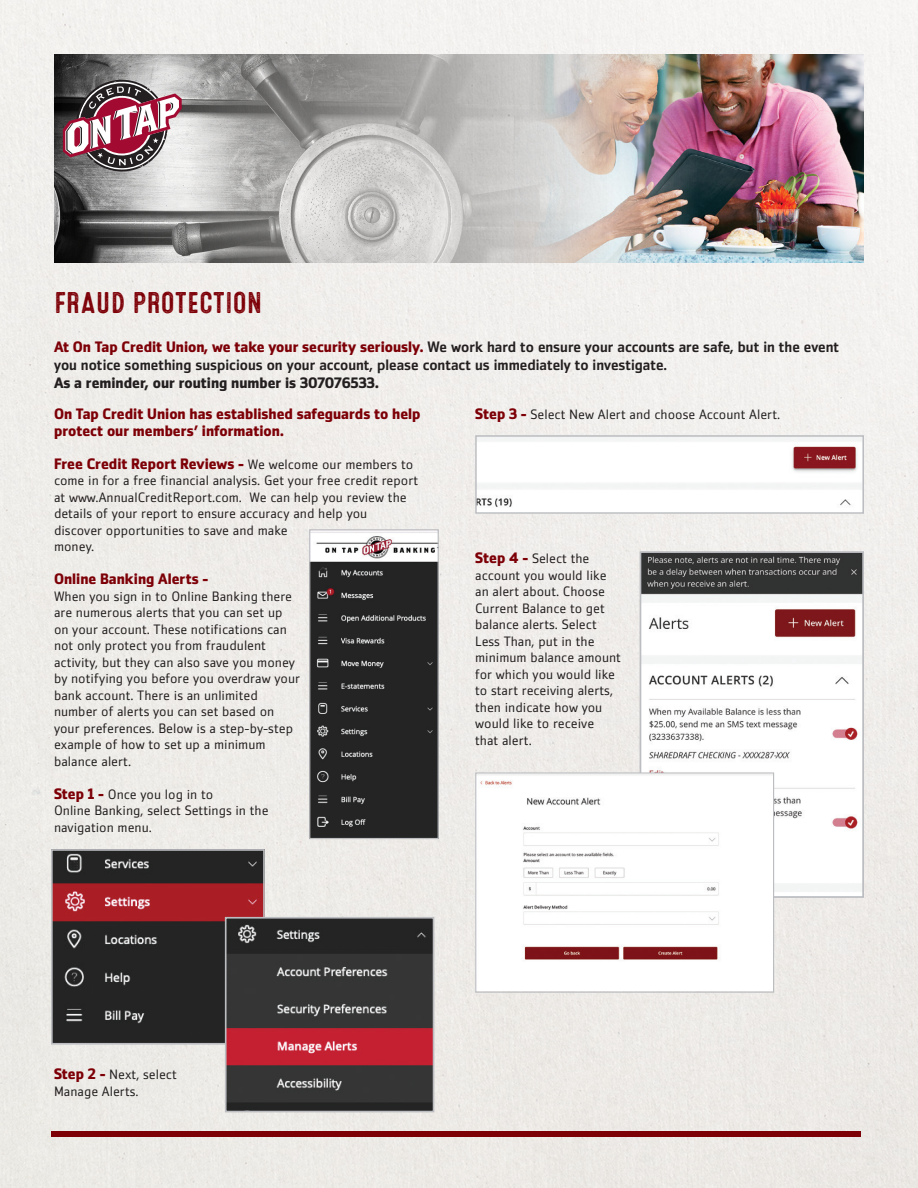
<style>
.page{position:relative;width:918px;height:1188px;background:#efedea}
.page>*{position:absolute;margin:0;border:0;box-sizing:border-box;transform-origin:0 0}
.t1{font:30px "Microbrew Three";color:#7d0007}
.t2{font:500 15px/18px "Zemestro Std";color:#231f20}
.t3{font:700 15px/16.5px "Zemestro Std";color:#7d0007}
.t4{font:700 15px "Zemestro Std";color:#231f20}
.t5{font:13.5px/16.5px "Zemestro Std";color:#231f20}
.s1{font-weight:700;color:#7d0007}
.s2{font-weight:400;font-size:13.5px;color:#231f20}
.s3{font-weight:700;font-size:15px;color:#7d0007}
</style>
<div class="page">
<img style="left:514px;top:54px;width:350px;height:209px">
<img style="left:54px;top:54px;width:569px;height:208px">
<svg style="left:63px;top:80px;width:119px;height:92px"></svg>
<div style="left:51px;top:1131px;width:810px;height:6px;background:#7d0007"></div>
<img style="left:54px;top:852px;width:208px;height:190px">
<div style="left:51px;top:849px;width:214px;height:196px;border:2px solid #bcbdc0"></div>
<img style="left:311px;top:531px;width:126px;height:306px">
<div style="left:309px;top:529px;width:130px;height:310px;border:1px solid #bcbdc0"></div>
<img style="left:228px;top:920px;width:203px;height:189px">
<div style="left:225px;top:917px;width:209px;height:195px;border:2px solid #bcbdc0"></div>
<img style="left:478px;top:438px;width:383px;height:73px">
<div style="left:475px;top:435px;width:389px;height:79px;border:2px solid #bcbdc0"></div>
<img style="left:643px;top:554px;width:218px;height:341px">
<div style="left:640px;top:551px;width:224px;height:347px;border:2px solid #bcbdc0"></div>
<img style="left:477px;top:774px;width:295px;height:216px">
<div style="left:475px;top:772px;width:299px;height:221px;border:1px solid #bcbdc0"></div>
<p class="t1" style="left:54px;top:285px;width:210px">FRAUD PROTECTION</p>
<p class="t2" style="left:54px;top:337px;width:787px"><span class="s1">At On Tap Credit Union, we take your security seriously.</span> We work hard to ensure your accounts are safe, but in the event you notice something suspicious on your account, please contact us immediately to investigate.</p>
<p class="t4" style="left:54px;top:373px;width:326px">As a reminder, our routing number is 307076533.</p>
<p class="t3" style="left:54px;top:406px;width:368px">On Tap Credit Union has established safeguards to help protect our members’ information.</p>
<p class="t3" style="left:54px;top:455px;width:361px">Free Credit Report Reviews - <span class="s2">We welcome our members to</span></p>
<p class="t5" style="left:54px;top:472px;width:366px">come in for a free financial analysis. Get your free credit report at www.AnnualCreditReport.com. We can help you review the details of your report to ensure accuracy and help you discover opportunities to save and make<br>money.</p>
<p class="t3" style="left:54px;top:571px;width:156px">Online Banking Alerts -</p>
<p class="t5" style="left:54px;top:588px;width:248px">When you sign in to Online Banking there are numerous alerts that you can set up on your account. These notifications can not only protect you from fraudulent activity, but they can also save you money by notifying you before you overdraw your bank account. There is an unlimited number of alerts you can set based on your preferences. Below is a step-by-step example of how to set up a minimum balance alert.</p>
<p class="t5" style="left:54px;top:786px;width:161px"><span class="s3">Step 1 -</span> Once you log in to</p>
<p class="t5" style="left:54px;top:802px;width:216px">Online Banking, select Settings in the navigation menu.</p>
<p class="t5" style="left:475px;top:406px;width:307px"><span class="s3">Step 3 -</span> Select New Alert and choose Account Alert.</p>
<p class="t5" style="left:475px;top:550px;width:147px"><span class="s3">Step 4 -</span> Select the account you would like an alert about. Choose<br>Current Balance to get balance alerts. Select<br>Less Than, put in the minimum balance amount for which you would like to start receiving alerts, then indicate how you would like to receive</p>
<p class="t5" style="left:475px;top:732px;width:58px">that alert.</p>
<p class="t5" style="left:54px;top:1066px;width:124px"><span class="s3">Step 2 -</span> Next, select<br>Manage Alerts.</p>
</div>
